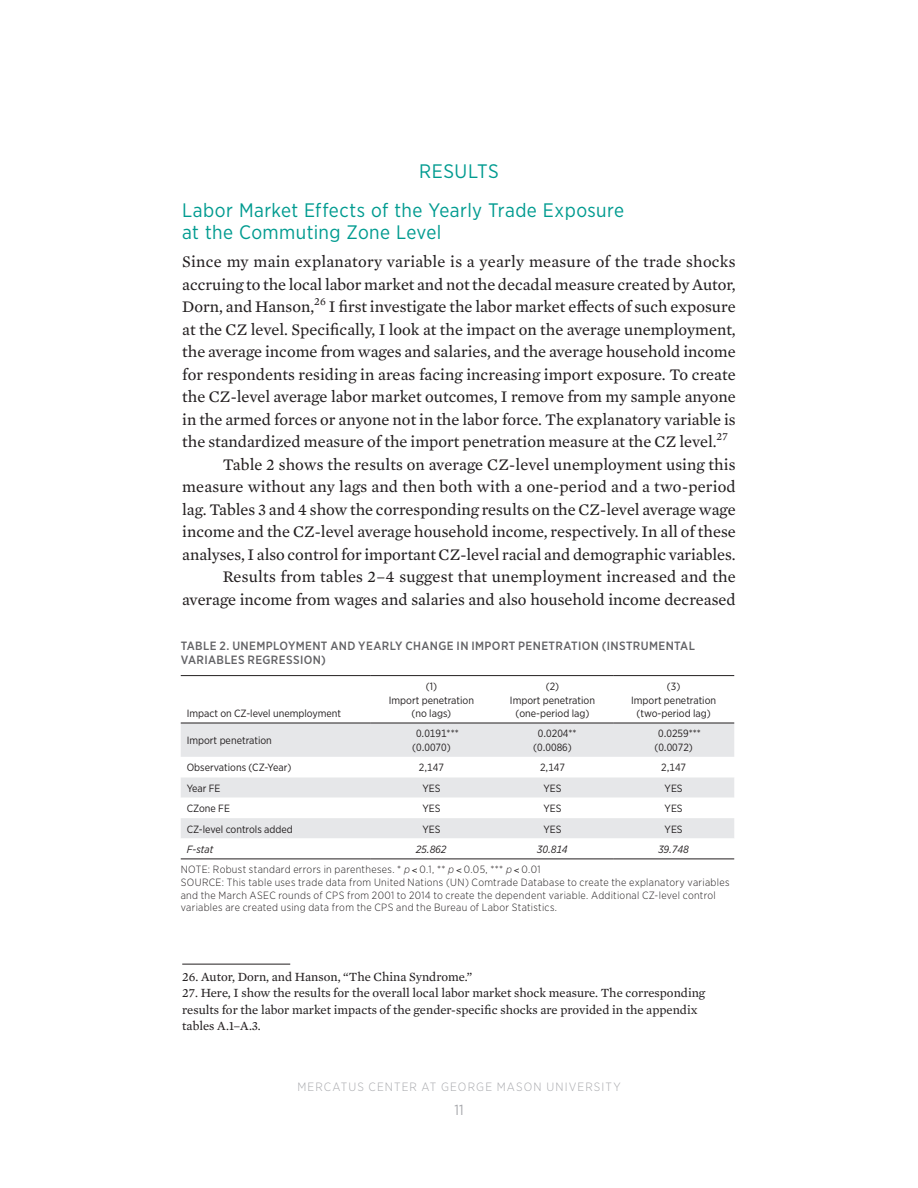
<style>
.page{position:relative;width:918px;height:1188px;background:#fff}
.page>*{position:absolute;margin:0;border:0;box-sizing:border-box;transform-origin:0 0}
.t1{font:19.5px/38.8px "Gotham Narrow";letter-spacing:.02em;color:#009b90}
.t2{font:16.5px "Mercury Text G2";color:#231f20}
.t3{font:14.55px "Gotham Narrow";color:#a8a9ad}
.t4{font:12.75px/16.5px "Mercury Text G2";color:#231f20}
.t5{font:500 12px/13.5px "Gotham Narrow";letter-spacing:.03em;color:#636366}
.t6{font:300 12px "Gotham Narrow";letter-spacing:.09em;color:#a8a9ad}
.t7{font:300 10.5px/12.6px "Gotham Narrow";letter-spacing:.03em;color:#231f20}
.t8{font:10.5px/13.5px "Gotham Narrow";color:#231f20;text-align:center}
.t9{font:italic 10.5px "Gotham Narrow";color:#231f20}
.s1{font-style:italic}
</style>
<div class="page">
<hr style="left:182px;top:964px;width:108px;height:1px;background:#231f20">
<div style="left:181px;top:724px;width:553px;height:33px;background:#e6e7e9"></div>
<svg style="left:181px;top:777px;width:553px;height:82px"></svg>
<hr style="left:181px;top:859px;width:190px;height:1px;background:#231f20">
<hr style="left:371px;top:859px;width:121px;height:1px;background:#231f20">
<hr style="left:492px;top:859px;width:121px;height:1px;background:#231f20">
<hr style="left:613px;top:859px;width:121px;height:1px;background:#231f20">
<hr style="left:181px;top:675px;width:190px;height:1px;background:#231f20">
<hr style="left:371px;top:675px;width:121px;height:1px;background:#231f20">
<hr style="left:492px;top:675px;width:121px;height:1px;background:#231f20">
<hr style="left:613px;top:675px;width:121px;height:1px;background:#231f20">
<hr style="left:181px;top:723px;width:190px;height:1px;background:#231f20">
<hr style="left:371px;top:723px;width:121px;height:1px;background:#231f20">
<hr style="left:492px;top:723px;width:121px;height:1px;background:#231f20">
<hr style="left:613px;top:723px;width:121px;height:1px;background:#231f20">
<p class="t1" style="left:182px;top:151px;width:443px;text-indent:237px">RESULTS<br>Labor Market Effects of the Yearly Trade Exposure</p>
<p class="t1" style="left:182px;top:212px;width:261px">at the Commuting Zone Level</p>
<p class="t2" style="left:182px;top:250px;width:555px">Since my main explanatory variable is a yearly measure of the trade shocks</p>
<p class="t2" style="left:182px;top:272px;width:555px">accruing to the local labor market and not the decadal measure created by Autor,</p>
<p class="t2" style="left:182px;top:295px;width:555px">Dorn, and Hanson,<sup>26</sup> I first investigate the labor market effects of such exposure</p>
<p class="t2" style="left:182px;top:317px;width:555px">at the CZ level. Specifically, I look at the impact on the average unemployment,</p>
<p class="t2" style="left:182px;top:340px;width:555px">the average income from wages and salaries, and the average household income</p>
<p class="t2" style="left:182px;top:362px;width:555px">for respondents residing in areas facing increasing import exposure. To create</p>
<p class="t2" style="left:182px;top:385px;width:555px">the CZ-level average labor market outcomes, I remove from my sample anyone</p>
<p class="t2" style="left:182px;top:407px;width:555px">in the armed forces or anyone not in the labor force. The explanatory variable is</p>
<p class="t2" style="left:182px;top:430px;width:547px">the standardized measure of the import penetration measure at the CZ level.<sup>27</sup></p>
<p class="t2" style="left:223px;top:452px;width:514px">Table 2 shows the results on average CZ-level unemployment using this</p>
<p class="t2" style="left:182px;top:475px;width:555px">measure without any lags and then both with a one-period and a two-period</p>
<p class="t2" style="left:182px;top:497px;width:555px">lag. Tables 3 and 4 show the corresponding results on the CZ-level average wage</p>
<p class="t2" style="left:182px;top:520px;width:555px">income and the CZ-level average household income, respectively. In all of these</p>
<p class="t2" style="left:182px;top:542px;width:555px">analyses, I also control for important CZ-level racial and demographic variables.</p>
<p class="t2" style="left:223px;top:565px;width:515px">Results from tables 2–4 suggest that unemployment increased and the</p>
<p class="t2" style="left:182px;top:587px;width:555px">average income from wages and salaries and also household income decreased</p>
<p class="t5" style="left:181px;top:639px;width:516px">TABLE 2. UNEMPLOYMENT AND YEARLY CHANGE IN IMPORT PENETRATION (INSTRUMENTAL<br>VARIABLES REGRESSION)</p>
<p class="t8" style="left:187px;top:706px;width:156px">Impact on CZ-level unemployment</p>
<p class="t8" style="left:389px;top:679px;width:87px">(1)<br>Import penetration (no lags)</p>
<p class="t8" style="left:510px;top:679px;width:87px">(2)<br>Import penetration (one-period lag)</p>
<p class="t8" style="left:631px;top:679px;width:87px">(3)<br>Import penetration (two-period lag)</p>
<p class="t8" style="left:187px;top:734px;width:87px">Import penetration</p>
<p class="t8" style="left:412px;top:727px;width:48px;text-align:left;text-indent:4px">0.0191*** (0.0070)</p>
<p class="t8" style="left:533px;top:727px;width:45px">0.0204** (0.0086)</p>
<p class="t8" style="left:654px;top:727px;width:48px;text-align:left;text-indent:4px">0.0259*** (0.0072)</p>
<p class="t8" style="left:187px;top:761px;width:106px">Observations (CZ-Year)</p>
<p class="t8" style="left:419px;top:761px;width:27px">2,147</p>
<p class="t8" style="left:540px;top:761px;width:27px">2,147</p>
<p class="t8" style="left:661px;top:761px;width:27px">2,147</p>
<p class="t8" style="left:187px;top:781px;width:35px">Year FE</p>
<p class="t8" style="left:422px;top:781px;width:20px">YES</p>
<p class="t8" style="left:543px;top:781px;width:20px">YES</p>
<p class="t8" style="left:665px;top:781px;width:20px">YES</p>
<p class="t8" style="left:187px;top:801px;width:45px">CZone FE</p>
<p class="t8" style="left:422px;top:801px;width:20px">YES</p>
<p class="t8" style="left:543px;top:801px;width:20px">YES</p>
<p class="t8" style="left:665px;top:801px;width:20px">YES</p>
<p class="t8" style="left:187px;top:822px;width:108px">CZ-level controls added</p>
<p class="t8" style="left:422px;top:822px;width:20px">YES</p>
<p class="t8" style="left:543px;top:822px;width:20px">YES</p>
<p class="t8" style="left:665px;top:822px;width:20px">YES</p>
<p class="t9" style="left:187px;top:843px;width:28px">F-stat</p>
<p class="t9" style="left:416px;top:843px;width:32px">25.862</p>
<p class="t9" style="left:537px;top:843px;width:32px">30.814</p>
<p class="t9" style="left:658px;top:843px;width:32px">39.748</p>
<p class="t7" style="left:181px;top:863px;width:550px">NOTE: Robust standard errors in parentheses. * <span class="s1">p</span> 0.1, ** <span class="s1">p</span> 0.05, *** <span class="s1">p</span> 0.01<br>SOURCE: This table uses trade data from United Nations (UN) Comtrade Database to create the explanatory variables and the March ASEC rounds of CPS from 2001 to 2014 to create the dependent variable. Additional CZ-level control variables are created using data from the CPS and the Bureau of Labor Statistics.</p>
<p class="t4" style="left:182px;top:967px;width:292px">26. Autor, Dorn, and Hanson, “The China Syndrome.”</p>
<p class="t4" style="left:182px;top:984px;width:525px">27. Here, I show the results for the overall local labor market shock measure. The corresponding results for the labor market impacts of the gender-specific shocks are provided in the appendix tables A.1–A.3.</p>
<p class="t6" style="left:297px;top:1079px;width:325px">MERCATUS CENTER AT GEORGE MASON UNIVERSITY</p>
<p class="t3" style="left:454px;top:1101px;width:11px">11</p>
</div>
